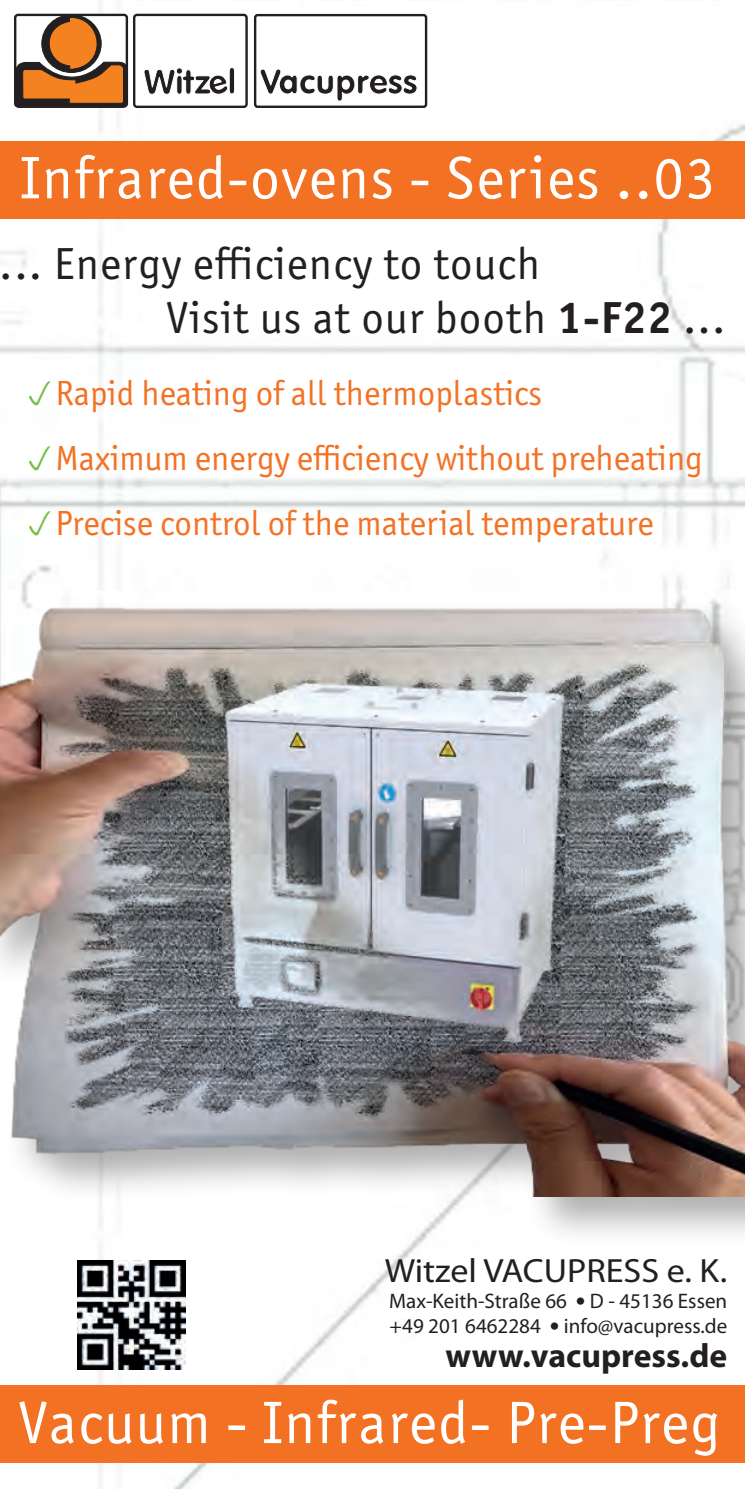
<style>
.page{position:relative;width:745px;height:1489px;background:#fff}
.page>*{position:absolute;margin:0;border:0;box-sizing:border-box;transform-origin:0 0}
.t1{font:60px "Officina Sans ITC Pro";letter-spacing:.025em;color:#fff}
.t2{font:45px/54px "Officina Sans ITC Pro";letter-spacing:.025em;color:#231f20}
.t3{font:35px/65px "Officina Sans ITC Pro";color:#f37225}
.t4{font:33.75px "Myriad Pro";color:#231f20;scale:1.07 1}
.t5{font:700 33.75px "Myriad Pro";color:#231f20}
.t6{font:21px/25.2px "Myriad Pro";color:#231f20}
.s1{font-weight:700}
.s2{font-family:"Tahoma"}
</style>
<div class="page">
<img style="left:0;top:0;width:744px;height:1488px">
<div style="left:0;top:599px;width:744px;height:648px;background:#231f20;opacity:.36"></div>
<img style="left:0;top:549px;width:744px;height:647px">
<div style="left:14px;top:14px;width:114px;height:94px;border:2px solid #231f20;border-radius:3px"></div>
<div style="left:134px;top:15px;width:112px;height:92px;background:#fff;border-radius:3px"></div>
<div style="left:133px;top:14px;width:114px;height:94px;border:2px solid #231f20;border-radius:3px"></div>
<svg style="left:144px;top:68px;width:91px;height:27px"></svg>
<div style="left:255px;top:15px;width:171px;height:92px;background:#fff;border-radius:2px"></div>
<div style="left:254px;top:14px;width:173px;height:94px;border:2px solid #231f20;border-radius:2px"></div>
<svg style="left:260px;top:69px;width:157px;height:33px"></svg>
<svg style="left:15px;top:16px;width:113px;height:92px"></svg>
<div style="left:0;top:141px;width:744px;height:78px;background:#f37123"></div>
<img style="left:77px;top:1259px;width:108px;height:110px">
<div style="left:0;top:1385px;width:744px;height:77px;background:#f37123"></div>
<svg style="left:0;top:246px;width:67px;height:237px"></svg>
<svg style="left:29px;top:510px;width:21px;height:25px"></svg>
<h1 class="t1" style="left:20px;top:143px;width:696px">Infrared-ovens - Series ..03</h1>
<p class="t2" style="left:166px;top:237px;width:560px;text-indent:-166px">... Energy efficiency to touch<br>Visit us at our booth <span class="s1">1-F22</span> ...</p>
<p class="t3" style="left:55px;top:360px;width:648px">Rapid heating of all thermoplastics<br>Maximum energy efficiency without preheating<br>Precise control of the material temperature</p>
<p class="t4" style="left:384px;top:1250px;width:321px">Witzel VACUPRESS e. K.</p>
<p class="t6" style="left:389px;top:1287px;width:339px">Max-Keith-Straße 66 <span class="s2">•</span> D - 45136 Essen +49 201 6462284 <span class="s2">•</span> info@vacupress.de</p>
<p class="t5" style="left:445px;top:1333px;width:283px">www.vacupress.de</p>
<h1 class="t1" style="left:19px;top:1387px;width:702px">Vacuum - Infrared- Pre-Preg</h1>
</div>
